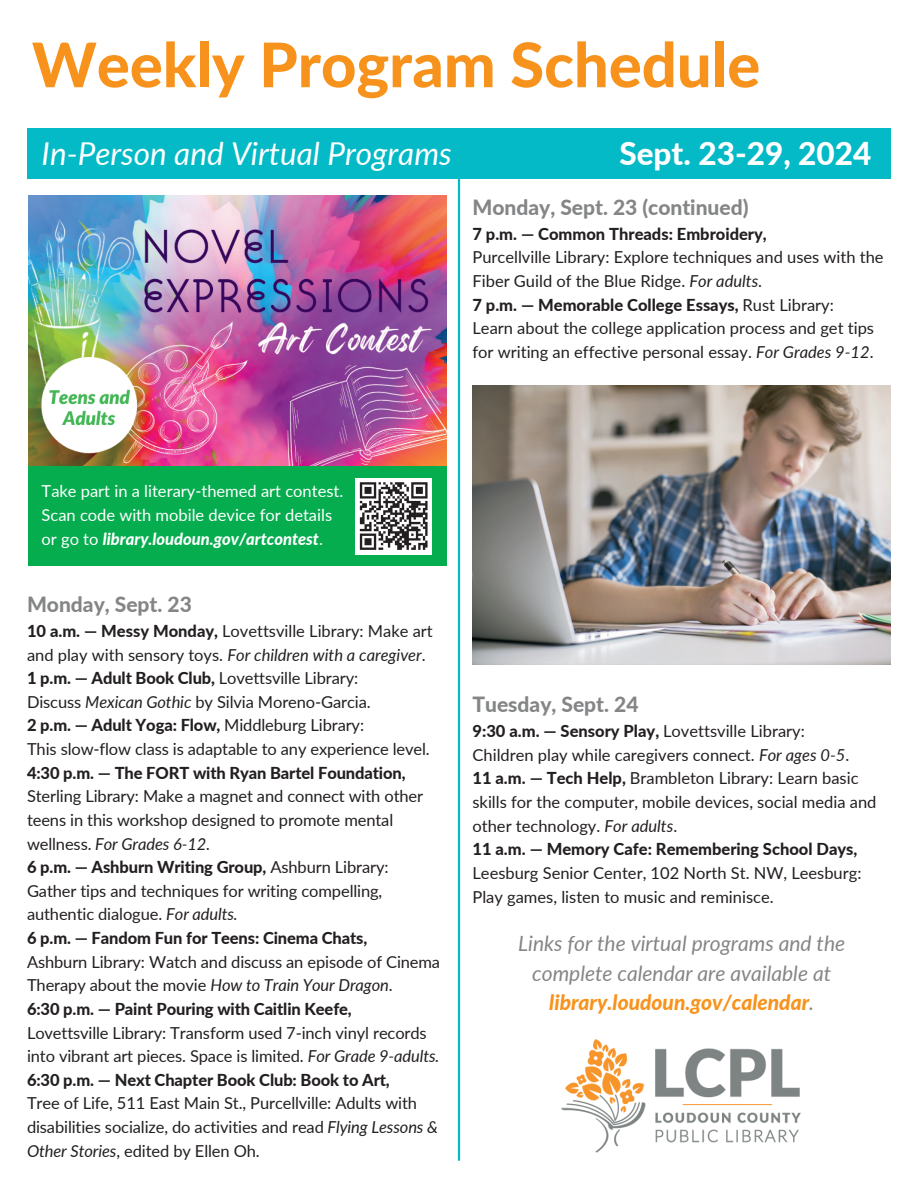
<style>
.page{position:relative;width:918px;height:1188px;background:#fff}
.page>*{position:absolute;margin:0;border:0;box-sizing:border-box;transform-origin:0 0}
.t1{font:800 61.5px "Lato";color:#f7931d}
.t2{font:italic 31.5px "Lato";color:#fff}
.t3{font:800 31.5px "Lato";color:#fff}
.t4{font:italic 21px/29.2px "Lato";color:#848586;text-align:center}
.t5{font:800 21px "Lato";color:#848586}
.t6{font:16.5px/23.7px "Lato";letter-spacing:-.005em;color:#231f20}
.t7{font:800 16.5px "Lato";letter-spacing:-.005em;color:#231f20}
.t8{font:16.5px "Lato";color:#fff}
.t9{font:italic 800 16.5px "Lato";color:#fff}
.s1{font-style:italic}
.s2{font-weight:400}
.s3{font-weight:400;font-style:normal}
.s4{font-weight:800}
.s5{font-weight:800;color:#f7931d}
</style>
<div class="page">
<div style="left:27px;top:128px;width:864px;height:51px;background:#03bac6"></div>
<hr style="left:458px;top:130px;width:2px;height:1030px;background:#03bac6">
<img style="left:561px;top:1039px;width:240px;height:114px">
<img style="left:28px;top:196px;width:419px;height:270px">
<div style="left:28px;top:466px;width:419px;height:100px;background:#05ad4e"></div>
<div style="left:355px;top:478px;width:77px;height:77px;background:#fff"></div>
<svg style="left:359px;top:482px;width:69px;height:68px"></svg>
<img style="left:472px;top:386px;width:419px;height:279px">
<p class="t1" style="left:32px;top:27px;width:730px">Weekly Program Schedule</p>
<p class="t2" style="left:42px;top:134px;width:412px">In-Person and Virtual Programs</p>
<p class="t3" style="left:619px;top:134px;width:253px">Sept. 23-29, 2024</p>
<p class="t5" style="left:473px;top:194px;width:278px">Monday, Sept. 23 (continued)</p>
<p class="t7" style="left:473px;top:223px;width:296px">7 p.m. — Common Threads: Embroidery,</p>
<p class="t6" style="left:473px;top:245px;width:413px">Purcellville Library: Explore techniques and uses with the<br>Fiber Guild of the Blue Ridge. <span class="s1">For adults</span>.</p>
<p class="t7" style="left:473px;top:294px;width:363px">7 p.m. — Memorable College Essays, <span class="s2">Rust Library:</span></p>
<p class="t6" style="left:473px;top:316px;width:403px">Learn about the college application process and get tips for writing an effective personal essay. <span class="s1">For Grades 9-12</span>.</p>
<p class="t8" style="left:42px;top:481px;width:303px">Take part in a literary-themed art contest.</p>
<p class="t8" style="left:42px;top:505px;width:292px">Scan code with mobile device for details</p>
<h4 class="t9" style="left:42px;top:528px;width:283px"><span class="s3">or go to</span> library.loudoun.gov/artcontest<span class="s3">.</span></h4>
<p class="t5" style="left:27px;top:591px;width:166px">Monday, Sept. 23</p>
<p class="t6" style="left:27px;top:619px;width:407px"><span class="s4">10 a.m. — Messy Monday,</span> Lovettsville Library: Make art and play with sensory toys. <span class="s1">For children with a caregiver</span>.</p>
<p class="t7" style="left:27px;top:668px;width:333px">1 p.m. — Adult Book Club, <span class="s2">Lovettsville Library:</span></p>
<p class="t6" style="left:27px;top:690px;width:345px">Discuss <span class="s1">Mexican Gothic</span> by Silvia Moreno-Garcia.</p>
<p class="t7" style="left:27px;top:715px;width:339px">2 p.m. — Adult Yoga: Flow, <span class="s2">Middleburg Library:</span></p>
<p class="t6" style="left:27px;top:737px;width:404px">This slow-flow class is adaptable to any experience level.</p>
<p class="t6" style="left:27px;top:760px;width:398px"><span class="s4">4:30 p.m. — The FORT with Ryan Bartel Foundation, </span>Sterling Library: Make a magnet and connect with other teens in this workshop designed to promote mental wellness. <span class="s1">For Grades 6-12.</span></p>
<p class="t7" style="left:27px;top:857px;width:363px">6 p.m. — Ashburn Writing Group, <span class="s2">Ashburn Library:</span></p>
<p class="t6" style="left:27px;top:879px;width:357px">Gather tips and techniques for writing compelling, authentic dialogue. <span class="s1">For adults.</span></p>
<p class="t7" style="left:27px;top:928px;width:342px">6 p.m. — Fandom Fun for Teens: Cinema Chats,</p>
<p class="t6" style="left:27px;top:949px;width:415px">Ashburn Library: Watch and discuss an episode of Cinema<br>Therapy about the movie <span class="s1">How to Train Your Dragon</span>.</p>
<p class="t7" style="left:27px;top:999px;width:326px">6:30 p.m. — Paint Pouring with Caitlin Keefe,</p>
<p class="t6" style="left:27px;top:1020px;width:414px">Lovettsville Library: Transform used 7-inch vinyl records into vibrant art pieces. Space is limited. <span class="s1">For Grade 9-adults.</span></p>
<p class="t7" style="left:27px;top:1069px;width:364px">6:30 p.m. — Next Chapter Book Club: Book to Art,</p>
<p class="t6" style="left:27px;top:1091px;width:413px">Tree of Life, 511 East Main St., Purcellville: Adults with disabilities socialize, do activities and read <span class="s1">Flying Lessons &amp;<br>Other Stories</span>, edited by Ellen Oh.</p>
<p class="t5" style="left:473px;top:692px;width:167px">Tuesday, Sept. 24</p>
<p class="t7" style="left:473px;top:721px;width:334px">9:30 a.m. — Sensory Play, <span class="s2">Lovettsville Library:</span></p>
<p class="t6" style="left:473px;top:743px;width:378px">Children play while caregivers connect. <span class="s1">For ages 0-5</span>.</p>
<p class="t6" style="left:473px;top:766px;width:405px"><span class="s4">11 a.m. — Tech Help,</span> Brambleton Library: Learn basic skills for the computer, mobile devices, social media and other technology. <span class="s1">For adults</span>.</p>
<p class="t6" style="left:473px;top:837px;width:391px"><span class="s4">11 a.m. — Memory Cafe: Remembering School Days,<br></span>Leesburg Senior Center, 102 North St. NW, Leesburg:<br>Play games, listen to music and reminisce.</p>
<h3 class="t4" style="left:518px;top:929px;width:328px">Links for the virtual programs and the complete calendar are available at <span class="s5">library.loudoun.gov/calendar</span>.</h3>
</div>
